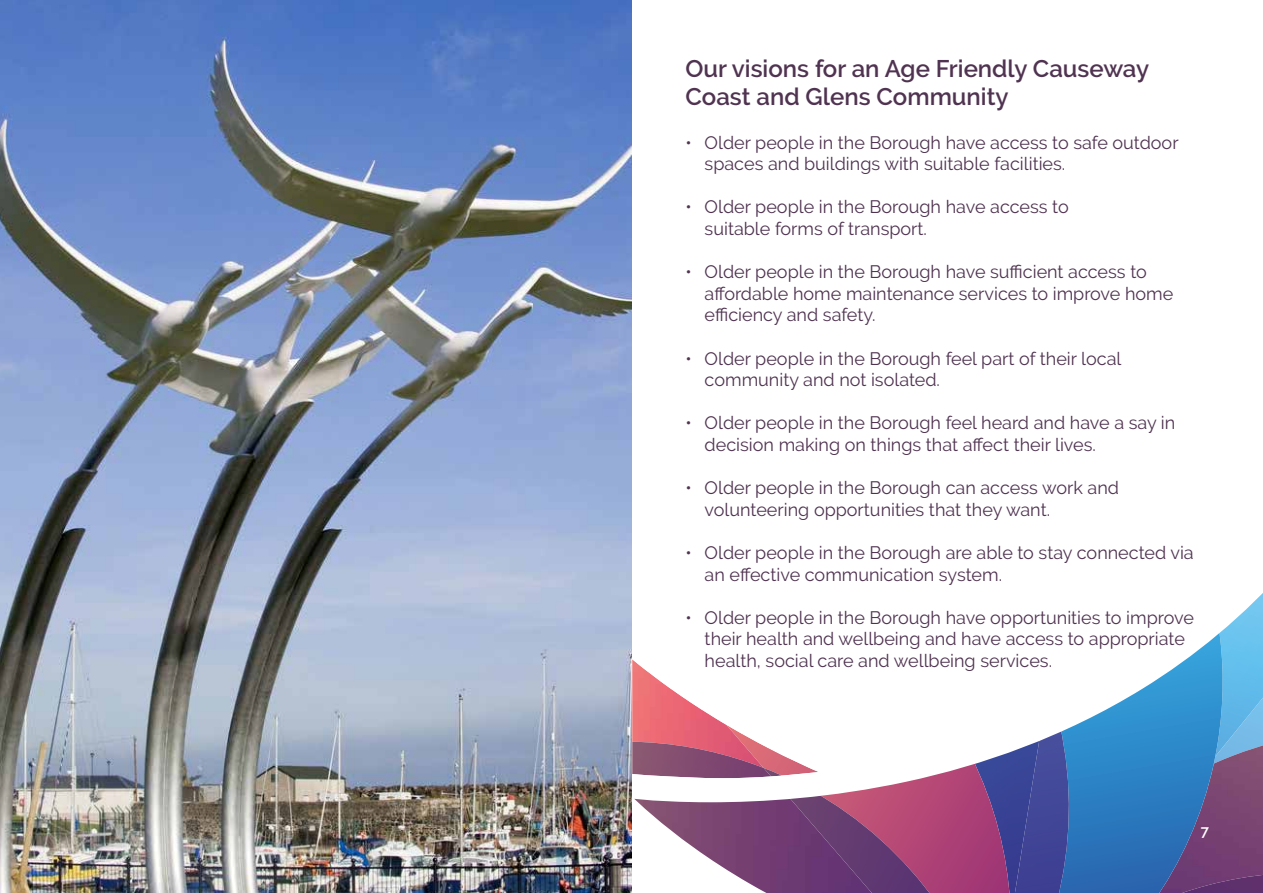
<style>
.page{position:relative;width:1263px;height:893px;background:#fff}
.page>*{position:absolute;margin:0;border:0;box-sizing:border-box;transform-origin:0 0}
.t1{font:600 24px/28.8px "Raleway";color:#503351}
.t2{font:18px/21.6px "Raleway";color:#503351}
.t3{font:600 15px "Raleway";color:#fff}
</style>
<div class="page">
<svg style="left:632px;top:593px;width:631px;height:300px"></svg>
<img style="left:0;top:0;width:631px;height:893px">
<h1 class="t1" style="left:685px;top:54px;width:465px">Our visions for an Age Friendly Causeway<br>Coast and Glens Community</h1>
<p class="t2" style="left:705px;top:131px;width:475px;text-indent:-19px">• Older people in the Borough have access to safe outdoor spaces and buildings with suitable facilities.</p>
<p class="t2" style="left:705px;top:196px;width:366px;text-indent:-19px">• Older people in the Borough have access to suitable forms of transport.</p>
<p class="t2" style="left:705px;top:261px;width:470px;text-indent:-19px">• Older people in the Borough have sufficient access to affordable home maintenance services to improve home efficiency and safety.</p>
<p class="t2" style="left:705px;top:347px;width:418px;text-indent:-19px">• Older people in the Borough feel part of their local community and not isolated.</p>
<p class="t2" style="left:705px;top:412px;width:472px;text-indent:-19px">• Older people in the Borough feel heard and have a say in decision making on things that affect their lives.</p>
<p class="t2" style="left:705px;top:477px;width:416px;text-indent:-19px">• Older people in the Borough can access work and volunteering opportunities that they want.</p>
<p class="t2" style="left:705px;top:542px;width:491px;text-indent:-19px">• Older people in the Borough are able to stay connected via an effective communication system.</p>
<p class="t2" style="left:705px;top:607px;width:491px;text-indent:-19px">• Older people in the Borough have opportunities to improve their health and wellbeing and have access to appropriate health, social care and wellbeing services.</p>
<p class="t3" style="left:1201px;top:822px;width:10px">7</p>
</div>
